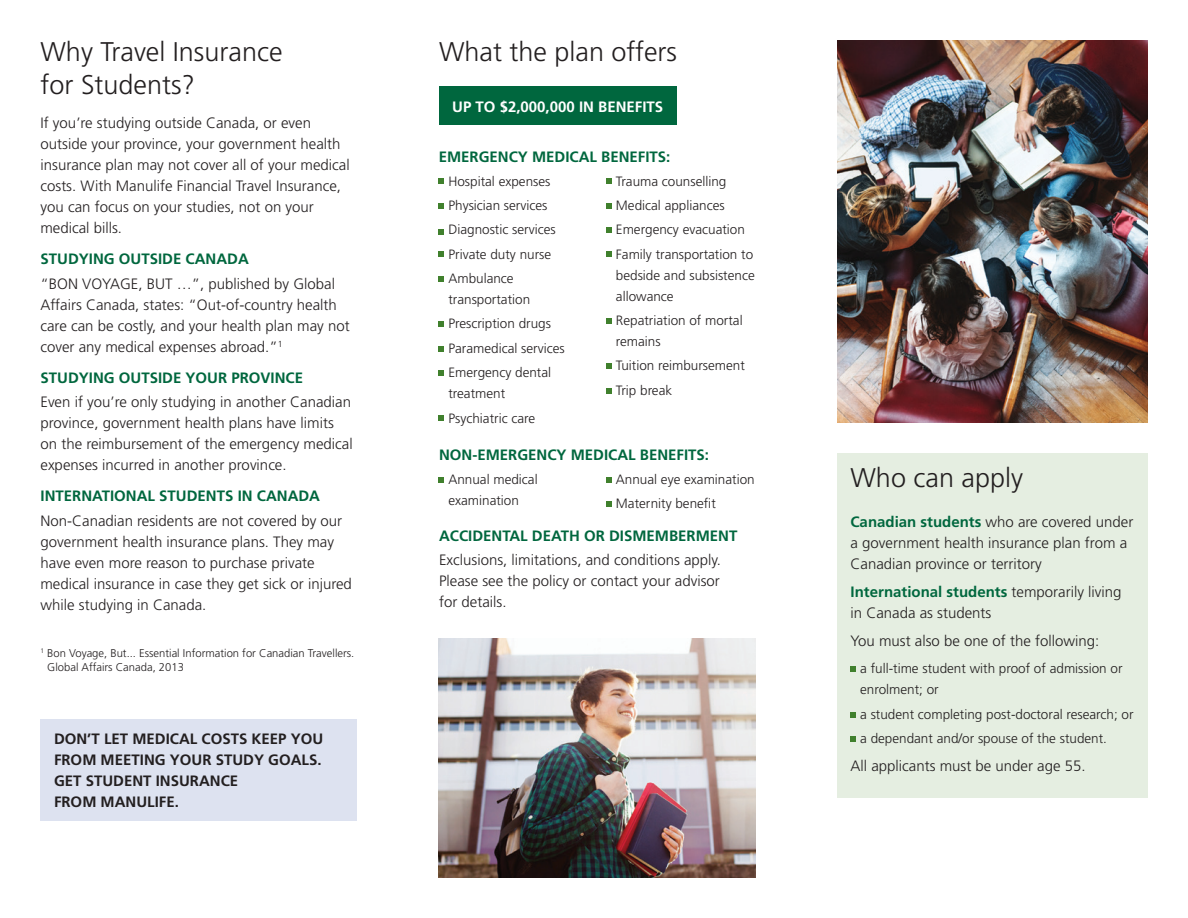
<style>
.page{position:relative;width:1188px;height:918px;background:#fff}
.page>*{position:absolute;margin:0;border:0;box-sizing:border-box;transform-origin:0 0}
.t1{font:300 27px/33px "Frutiger LT Std";color:#231f20}
.t2{font:300 15px/21px "Frutiger LT Std";color:#231f20}
.t3{font:700 15px "Frutiger LT Std";color:#00673e}
.t4{font:700 15px/21px "Frutiger LT Std";color:#231f20}
.t5{font:700 15px "Frutiger LT Std";color:#fff}
.t6{font:300 13.5px/24.3px "Frutiger LT Std";color:#231f20}
.t7{font:300 11.25px/13.5px "Frutiger LT Std";color:#231f20}
.s1{font-weight:700;color:#00673e}
</style>
<div class="page">
<img style="left:439px;top:638px;width:317px;height:240px">
<div style="left:837px;top:453px;width:311px;height:345px;background:#e5eee1"></div>
<svg style="left:850px;top:666px;width:6px;height:6px"></svg>
<svg style="left:850px;top:712px;width:6px;height:5px"></svg>
<svg style="left:850px;top:736px;width:6px;height:6px"></svg>
<img style="left:837px;top:40px;width:311px;height:382px">
<div style="left:40px;top:720px;width:317px;height:101px;background:#dde2f0"></div>
<svg style="left:439px;top:477px;width:5px;height:5px"></svg>
<svg style="left:606px;top:477px;width:6px;height:5px"></svg>
<svg style="left:606px;top:501px;width:6px;height:6px"></svg>
<svg style="left:439px;top:179px;width:5px;height:5px"></svg>
<svg style="left:439px;top:203px;width:5px;height:5px"></svg>
<svg style="left:439px;top:229px;width:5px;height:5px"></svg>
<svg style="left:439px;top:252px;width:5px;height:5px"></svg>
<svg style="left:439px;top:276px;width:5px;height:6px"></svg>
<svg style="left:439px;top:322px;width:5px;height:5px"></svg>
<svg style="left:439px;top:346px;width:5px;height:5px"></svg>
<svg style="left:439px;top:370px;width:5px;height:6px"></svg>
<svg style="left:439px;top:416px;width:5px;height:5px"></svg>
<svg style="left:606px;top:179px;width:6px;height:5px"></svg>
<svg style="left:606px;top:203px;width:6px;height:5px"></svg>
<svg style="left:606px;top:227px;width:6px;height:6px"></svg>
<svg style="left:606px;top:252px;width:6px;height:5px"></svg>
<svg style="left:606px;top:318px;width:6px;height:6px"></svg>
<svg style="left:606px;top:364px;width:6px;height:5px"></svg>
<svg style="left:606px;top:388px;width:6px;height:5px"></svg>
<div style="left:439px;top:87px;width:238px;height:38px;background:#00673e"></div>
<h1 class="t1" style="left:40px;top:35px;width:244px">Why Travel Insurance for Students?</h1>
<p class="t2" style="left:40px;top:113px;width:311px">If you’re studying outside Canada, or even outside your province, your government health insurance plan may not cover all of your medical costs. With Manulife Financial Travel Insurance, you can focus on your studies, not on your medical bills.</p>
<p class="t3" style="left:40px;top:250px;width:210px">STUDYING OUTSIDE CANADA</p>
<p class="t2" style="left:40px;top:273px;width:311px">“BON VOYAGE, BUT …”, published by Global Affairs Canada, states: “Out‑of-country health care can be costly, and your health plan may not cover any medical expenses abroad.”<sup>1</sup></p>
<p class="t3" style="left:40px;top:369px;width:264px">STUDYING OUTSIDE YOUR PROVINCE</p>
<p class="t2" style="left:40px;top:392px;width:314px">Even if you’re only studying in another Canadian province, government health plans have limits on the reimbursement of the emergency medical expenses incurred in another province.</p>
<p class="t3" style="left:40px;top:487px;width:281px">INTERNATIONAL STUDENTS IN CANADA</p>
<p class="t2" style="left:40px;top:510px;width:313px">Non-Canadian residents are not covered by our government health insurance plans. They may have even more reason to purchase private medical insurance in case they get sick or injured while studying in Canada.</p>
<p class="t7" style="left:47px;top:647px;width:309px;text-indent:-7px"><sup>1</sup> Bon Voyage, But... Essential Information for Canadian Travellers.<br>Global Affairs Canada, 2013</p>
<p class="t4" style="left:54px;top:729px;width:271px">DON’T LET MEDICAL COSTS KEEP YOU<br>FROM MEETING YOUR STUDY GOALS.<br>GET STUDENT INSURANCE<br>FROM MANULIFE.</p>
<h1 class="t1" style="left:439px;top:35px;width:240px">What the plan offers</h1>
<p class="t5" style="left:452px;top:98px;width:212px">UP TO $2,000,000 IN BENEFITS</p>
<p class="t3" style="left:439px;top:148px;width:233px">EMERGENCY MEDICAL BENEFITS:</p>
<p class="t6" style="left:448px;top:169px;width:109px">Hospital expenses<br>Physician services<br>Diagnostic services<br>Private duty nurse<br>Ambulance</p>
<p class="t6" style="left:448px;top:287px;width:118px">transportation<br>Prescription drugs<br>Paramedical services<br>Emergency dental</p>
<p class="t6" style="left:448px;top:382px;width:88px">treatment<br>Psychiatric care</p>
<p class="t6" style="left:616px;top:169px;width:139px">Trauma counselling<br>Medical appliances<br>Emergency evacuation<br>Family transportation to</p>
<p class="t6" style="left:616px;top:265px;width:140px;line-height:21px">bedside and subsistence allowance</p>
<p class="t6" style="left:616px;top:310px;width:128px;line-height:21px">Repatriation of mortal remains</p>
<p class="t6" style="left:616px;top:354px;width:131px">Tuition reimbursement<br>Trip break</p>
<p class="t3" style="left:439px;top:446px;width:272px">NON-EMERGENCY MEDICAL BENEFITS:</p>
<p class="t6" style="left:448px;top:469px;width:91px;line-height:21px">Annual medical examination</p>
<p class="t6" style="left:616px;top:467px;width:140px">Annual eye examination<br>Maternity benefit</p>
<p class="t3" style="left:439px;top:527px;width:300px">ACCIDENTAL DEATH OR DISMEMBERMENT</p>
<p class="t2" style="left:439px;top:550px;width:283px;text-align:justify">Exclusions, limitations, and conditions apply.<br>Please see the policy or contact your advisor for details.</p>
<h1 class="t1" style="left:850px;top:462px;width:174px">Who can apply</h1>
<p class="t2" style="left:850px;top:512px;width:284px"><span class="s1">Canadian students</span> who are covered under a government health insurance plan from a<br>Canadian province or territory</p>
<p class="t2" style="left:850px;top:581px;width:273px"><span class="s1">International students</span> temporarily living in Canada as students</p>
<p class="t2" style="left:850px;top:630px;width:250px">You must also be one of the following:</p>
<p class="t6" style="left:860px;top:658px;width:264px;line-height:21px">a full-time student with proof of admission or enrolment; or</p>
<p class="t6" style="left:860px;top:702px;width:275px">a student completing post-doctoral research; or a dependant and/or spouse of the student.</p>
<p class="t2" style="left:850px;top:755px;width:237px">All applicants must be under age 55.</p>
</div>
